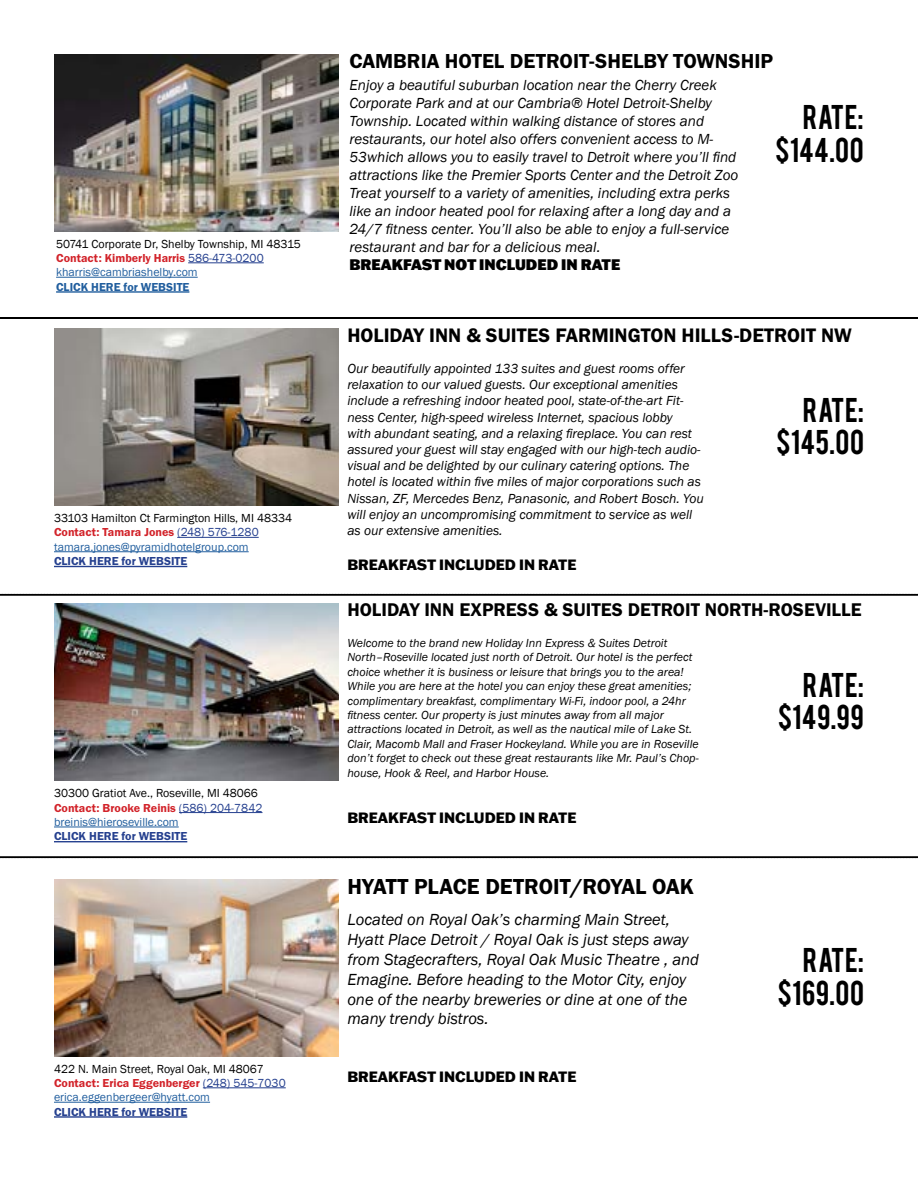
<style>
.page{position:relative;width:918px;height:1188px;background:#fff}
.page>*{position:absolute;margin:0;border:0;box-sizing:border-box;transform-origin:0 0}
.t1{font:27px/32.4px "Bebas";letter-spacing:.015em;color:#000;text-align:right}
.t2{font:22.5px "Franklin Gothic URW Dem";color:#000}
.t3{font:21px "Franklin Gothic URW Dem";color:#000}
.t4{font:20.25px "Franklin Gothic URW Dem";color:#000}
.t5{font:19.05px "Franklin Gothic URW Dem";color:#000}
.t6{font:italic 16.5px/19.8px "Franklin Gothic";color:#000101}
.t7{font:italic 15px/18px "Franklin Gothic";color:#000}
.t8{font:900 15px "Franklin Gothic ATF";color:#000}
.t9{font:800 14.7px "Franklin Gothic ATF";color:#000}
.t10{font:italic 13.5px/16.2px "Franklin Gothic";color:#000101}
.t11{font:italic 12px/14.4px "Franklin Gothic";color:#000101}
.t12{font:12px "Franklin Gothic";color:#000}
.t13{font:12px "Franklin Gothic URW Dem";color:#d2232a}
.t14{font:12px "Franklin Gothic";color:#215e9e}
.t15{font:12px "Franklin Gothic URW Dem";color:#25408f}
.t16{font:12px "Franklin Gothic URW Dem";color:#215e9e}
.s1{font-family:"Franklin Gothic";color:#25408f}
</style>
<div class="page">
<hr style="left:0;top:317px;width:918px;height:2px;background:#000">
<svg style="left:0;top:594px;width:918px;height:2px;background:#1f1f1f"></svg>
<svg style="left:0;top:856px;width:918px;height:2px;background:#1e1e1e"></svg>
<hr style="left:203px;top:1088px;width:83px;height:1px;background:#25408f">
<hr style="left:54px;top:1102px;width:156px;height:1px;background:#215e9e">
<hr style="left:54px;top:1116px;width:133px;height:2px;background:#25408f">
<img style="left:54px;top:879px;width:284px;height:177px">
<hr style="left:179px;top:812px;width:83px;height:1px;background:#25408f">
<hr style="left:54px;top:827px;width:125px;height:1px;background:#215e9e">
<hr style="left:54px;top:841px;width:133px;height:1px;background:#25408f">
<img style="left:54px;top:604px;width:284px;height:177px">
<hr style="left:177px;top:537px;width:82px;height:1px;background:#25408f">
<hr style="left:54px;top:551px;width:195px;height:1px;background:#215e9e">
<hr style="left:54px;top:566px;width:133px;height:1px;background:#25408f">
<img style="left:54px;top:329px;width:284px;height:177px">
<img style="left:54px;top:54px;width:285px;height:177px">
<hr style="left:188px;top:263px;width:76px;height:1px;background:#25408f">
<hr style="left:56px;top:277px;width:142px;height:1px;background:#215e9e">
<hr style="left:56px;top:291px;width:133px;height:2px;background:#215e9e">
<p class="t12" style="left:56px;top:236px;width:246px">50741 Corporate Dr, Shelby Township, MI 48315</p>
<p class="t13" style="left:56px;top:251px;width:209px">Contact: Kimberly Harris <span class="s1">586-473-0200</span></p>
<p class="t14" style="left:56px;top:265px;width:143px">kharris@cambriashelby.com</p>
<p class="t16" style="left:56px;top:279px;width:135px">CLICK HERE for WEBSITE</p>
<p class="t12" style="left:54px;top:511px;width:240px">33103 Hamilton Ct Farmington Hills, MI 48334</p>
<p class="t13" style="left:54px;top:525px;width:206px">Contact: Tamara Jones <span class="s1">(248) 576-1280</span></p>
<p class="t14" style="left:54px;top:539px;width:196px">tamara.jones@pyramidhotelgroup.com</p>
<p class="t15" style="left:54px;top:554px;width:135px">CLICK HERE for WEBSITE</p>
<p class="t12" style="left:54px;top:786px;width:205px">30300 Gratiot Ave., Roseville, MI 48066</p>
<p class="t13" style="left:54px;top:800px;width:210px">Contact: Brooke Reinis <span class="s1">(586) 204-7842</span></p>
<p class="t14" style="left:54px;top:815px;width:126px">breinis@hieroseville.com</p>
<p class="t15" style="left:54px;top:829px;width:135px">CLICK HERE for WEBSITE</p>
<p class="t12" style="left:54px;top:1061px;width:211px">422 N. Main Street, Royal Oak, MI 48067</p>
<p class="t13" style="left:54px;top:1076px;width:233px">Contact: Erica Eggenberger <span class="s1">(248) 545-7030</span></p>
<p class="t14" style="left:54px;top:1090px;width:158px">erica.eggenbergeer@hyatt.com</p>
<p class="t15" style="left:54px;top:1104px;width:135px">CLICK HERE for WEBSITE</p>
<h3 class="t3" style="left:350px;top:48px;width:425px">CAMBRIA HOTEL DETROIT-SHELBY TOWNSHIP</h3>
<p class="t7" style="left:350px;top:77px;width:390px">Enjoy a beautiful suburban location near the Cherry Creek Corporate Park and at our Cambria® Hotel Detroit-Shelby Township. Located within walking distance of stores and restaurants, our hotel also offers convenient access to M-53which allows you to easily travel to Detroit where you’ll find attractions like the Premier Sports Center and the Detroit Zoo Treat yourself to a variety of amenities, including extra perks like an indoor heated pool for relaxing after a long day and a 24/7 fitness center. You’ll also be able to enjoy a full-service restaurant and bar for a delicious meal.</p>
<p class="t8" style="left:350px;top:255px;width:272px">BREAKFAST NOT INCLUDED IN RATE</p>
<h1 class="t1" style="left:775px;top:99px;width:90px">RATE: $144.00</h1>
<h3 class="t4" style="left:347px;top:323px;width:506px">HOLIDAY INN &amp; SUITES FARMINGTON HILLS-DETROIT NW</h3>
<p class="t10" style="left:347px;top:361px;width:358px">Our beautifully appointed 133 suites and guest rooms offer relaxation to our valued guests. Our exceptional amenities include a refreshing indoor heated pool, state-of-the-art Fit&shy;ness Center, high-speed wireless Internet, spacious lobby<br>with abundant seating, and a relaxing fireplace. You can rest assured your guest will stay engaged with our high-tech audio&shy;visual and be delighted by our culinary catering options. The hotel is located within five miles of major corporations such as Nissan, ZF, Mercedes Benz, Panasonic, and Robert Bosch. You will enjoy an uncompromising commitment to service as well as our extensive amenities.</p>
<p class="t9" style="left:347px;top:555px;width:231px">BREAKFAST INCLUDED IN RATE</p>
<h1 class="t1" style="left:776px;top:392px;width:89px">RATE: $145.00</h1>
<h3 class="t5" style="left:347px;top:598px;width:516px">HOLIDAY INN EXPRESS &amp; SUITES DETROIT NORTH-ROSEVILLE</h3>
<p class="t11" style="left:347px;top:636px;width:353px">Welcome to the brand new Holiday Inn Express &amp; Suites Detroit North–Roseville located just north of Detroit. Our hotel is the perfect choice whether it is business or leisure that brings you to the area!<br>While you are here at the hotel you can enjoy these great amenities; complimentary breakfast, complimentary Wi-Fi, indoor pool, a 24hr fitness center. Our property is just minutes away from all major attractions located in Detroit, as well as the nautical mile of Lake St.<br>Clair, Macomb Mall and Fraser Hockeyland. While you are in Roseville don’t forget to check out these great restaurants like Mr. Paul’s Chop&shy;house, Hook &amp; Reel, and Harbor House.</p>
<p class="t9" style="left:347px;top:808px;width:231px">BREAKFAST INCLUDED IN RATE</p>
<h2 class="t2" style="left:347px;top:873px;width:348px">HYATT PLACE DETROIT/ROYAL OAK</h2>
<p class="t6" style="left:347px;top:910px;width:353px">Located on Royal Oak’s charming Main Street, Hyatt Place Detroit / Royal Oak is just steps away from Stagecrafters, Royal Oak Music Theatre , and Emagine. Before heading to the Motor City, enjoy one of the nearby breweries or dine at one of the many trendy bistros.</p>
<p class="t9" style="left:347px;top:1066px;width:231px">BREAKFAST INCLUDED IN RATE</p>
<h1 class="t1" style="left:778px;top:667px;width:88px">RATE: $149.99</h1>
<h1 class="t1" style="left:778px;top:942px;width:88px">RATE: $169.00</h1>
</div>
